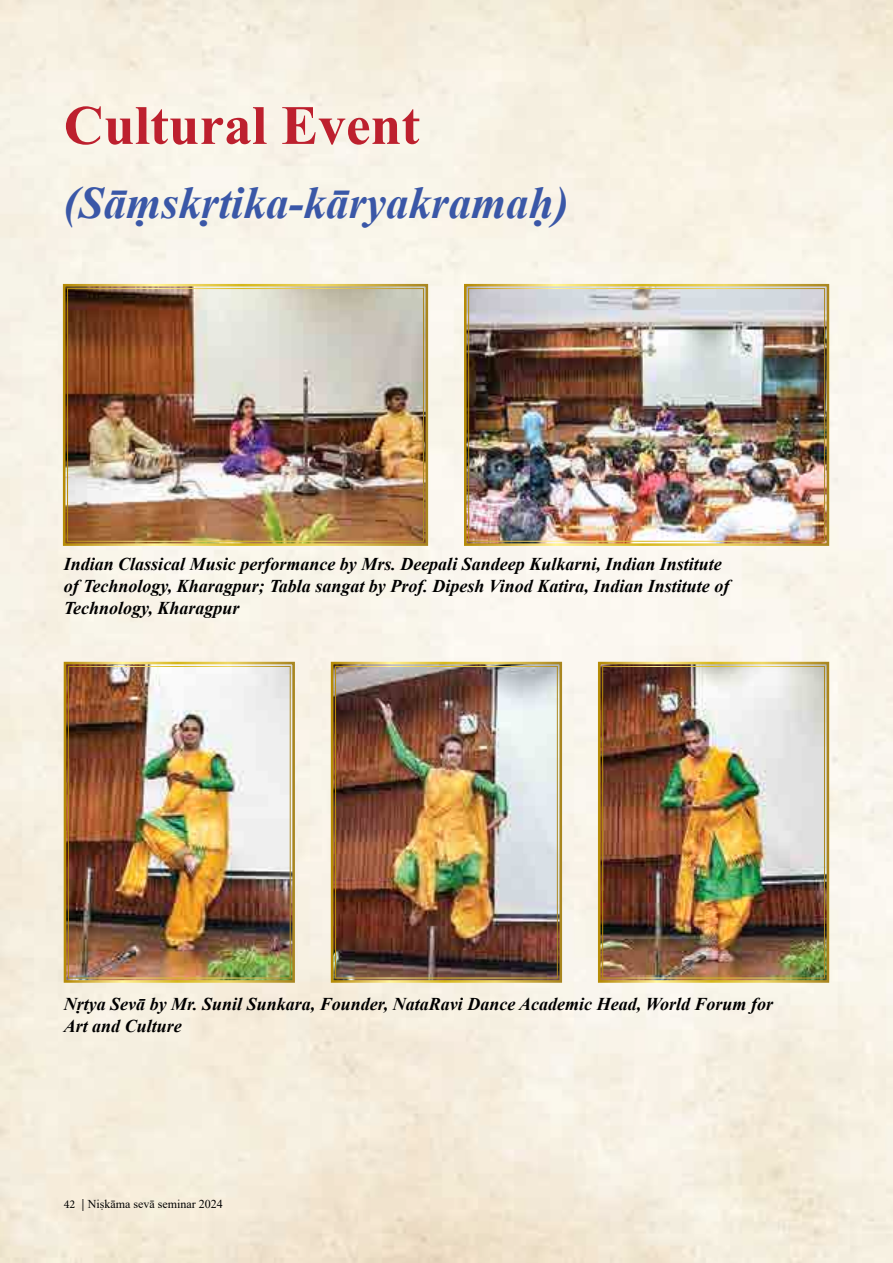
<style>
.page{position:relative;width:893px;height:1263px;background:#fff}
.page>*{position:absolute;margin:0;border:0;box-sizing:border-box;transform-origin:0 0}
.t1{font:700 55.5px "Times New Roman";color:#bd202e}
.t2{font:italic 700 45px "Times New Roman";color:#3a57a7}
.t3{font:italic 700 18px/21.6px "Times New Roman";color:#000}
.t4{font:12px "Times New Roman";color:#000}
.s1{font-family:"Minion Pro"}
</style>
<div class="page">
<img style="left:62px;top:283px;width:367px;height:264px">
<img style="left:463px;top:283px;width:367px;height:264px">
<div style="left:468px;top:288px;width:357px;height:254px;border:1px solid #fff"></div>
<img style="left:62px;top:660px;width:234px;height:324px">
<img style="left:330px;top:660px;width:233px;height:324px">
<img style="left:597px;top:660px;width:233px;height:324px">
<h1 class="t1" style="left:64px;top:85px;width:358px">Cultural Event</h1>
<h2 class="t2" style="left:64px;top:171px;width:507px">(Sāṃ skṛtika-kāryakramaḥ)</h2>
<p class="t3" style="left:64px;top:553px;width:667px">Indian Classical Music performance by Mrs. Deepali Sandeep Kulkarni, Indian Institute of Technology, Kharagpur; Tabla sangat by Prof. Dipesh Vinod Katira, Indian Institute of<br>Technology, Kharagpur</p>
<p class="t3" style="left:64px;top:992px;width:711px">Nṛtya Sevā by Mr. Sunil Sunkara, Founder, NataRavi Dance Academic Head, World Forum for<br>Art and Culture</p>
<p class="t4" style="left:64px;top:1195px;width:160px"><span class="s1">42 |</span> Niṣkāma sevā seminar 2024</p>
</div>
